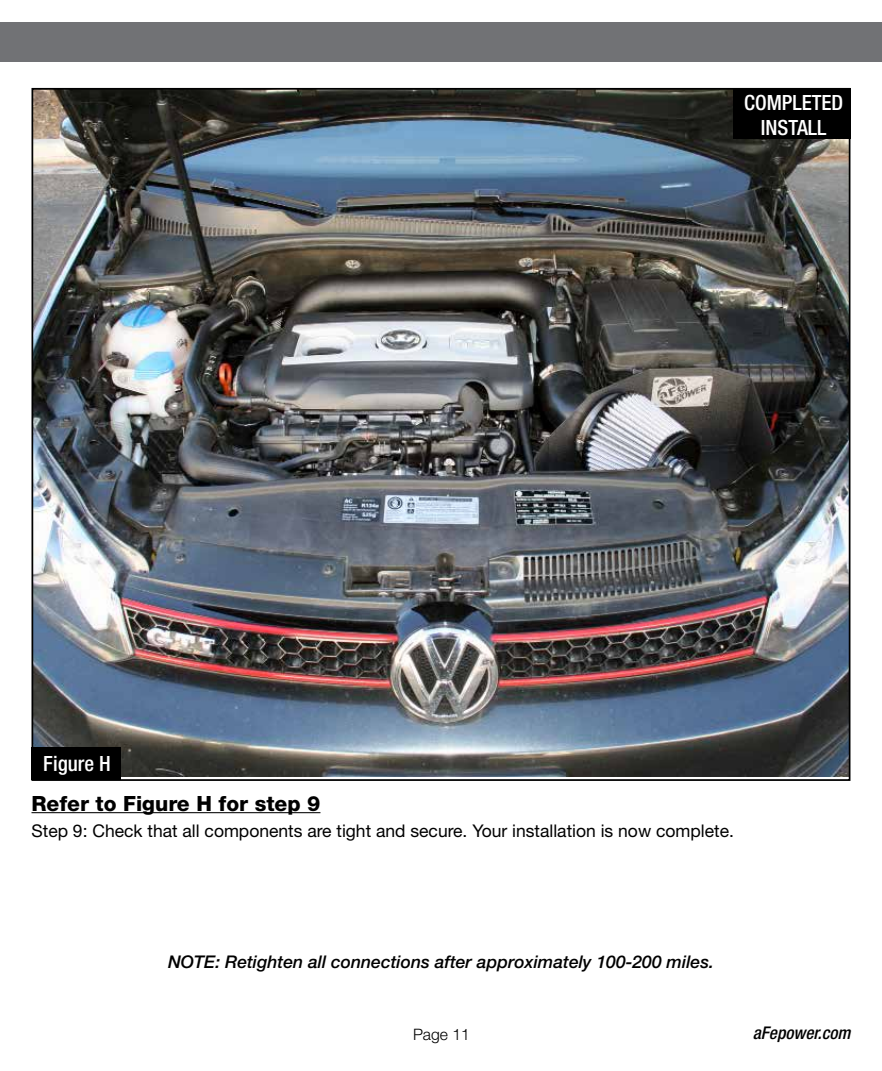
<style>
.page{position:relative;width:882px;height:1071px;background:#fff}
.page>*{position:absolute;margin:0;border:0;box-sizing:border-box;transform-origin:0 0}
.t1{font:500 condensed 21px/25.2px "Helvetica Neue";color:#fff;text-align:center}
.t2{font:800 21px "Helvetica Neue";color:#000}
.t3{font:17.5px "Helvetica Neue";color:#000}
.t4{font:italic 500 17.5px "Helvetica Neue";color:#000}
.t5{font:italic 500 condensed 17.5px "Helvetica Neue";color:#000}
.t6{font:300 15.75px "Helvetica Neue";color:#000}
</style>
<div class="page">
<div style="left:0;top:23px;width:882px;height:39px;background:#717275"></div>
<hr style="left:32px;top:812px;width:288px;height:1px;background:#000">
<img style="left:35px;top:91px;width:812px;height:686px">
<div style="left:32px;top:747px;width:89px;height:33px;background:#000"></div>
<div style="left:733px;top:88px;width:117px;height:51px;background:#000"></div>
<p class="t1" style="left:744px;top:89px;width:101px">COMPLETED<br>INSTALL</p>
<p class="t1" style="left:43px;top:751px;width:69px">Figure H</p>
<p class="t2" style="left:32px;top:791px;width:290px">Refer to Figure H for step 9</p>
<p class="t3" style="left:32px;top:820px;width:704px">Step 9: Check that all components are tight and secure. Your installation is now complete.</p>
<p class="t4" style="left:168px;top:952px;width:547px">NOTE: Retighten all connections after approximately 100-200 miles.</p>
<p class="t6" style="left:413px;top:1024px;width:58px">Page 11</p>
<p class="t5" style="left:753px;top:1023px;width:99px">aFepower.com</p>
</div>
